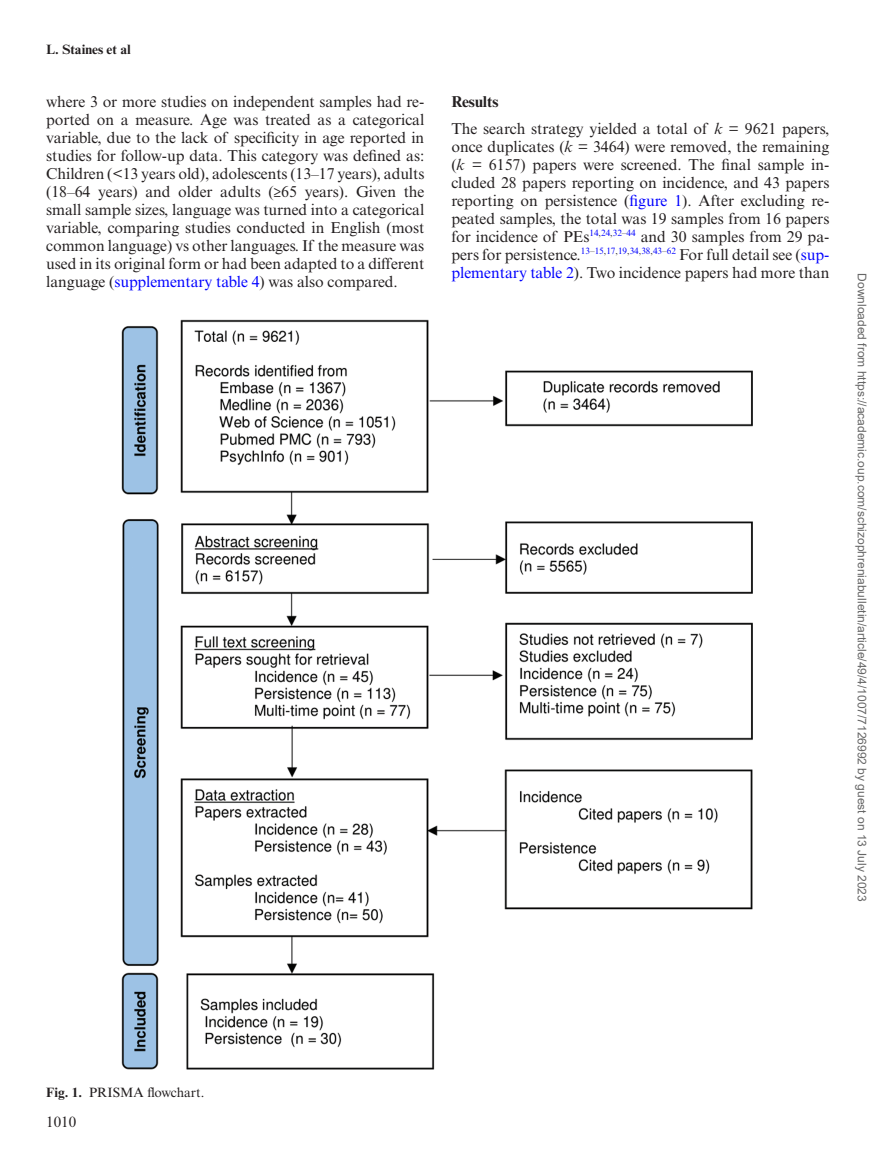
<style>
.page{position:relative;width:891px;height:1175px;background:#fff}
.page>*{position:absolute;margin:0;border:0;box-sizing:border-box;transform-origin:0 0}
.t1{font:15.75px/18px "Times New Roman MT Std";color:#231f20;text-align:justify}
.t2{font:15px "Times New Roman MT Std";color:#231f20}
.t3{font:13.5px "Times New Roman MT Std";color:#231f20}
.t4{font:700 13.5px "Times New Roman MT Std";color:#231f20}
.t5{font:12px "Arial";color:#666}
.s1{color:#00f}
.s2{font-weight:700}
.s3{font-style:italic}
</style>
<div class="page">
<img style="left:122px;top:320px;width:631px;height:750px">
<p class="t4" style="left:46px;top:41px;width:86px">L. Staines et al</p>
<p class="t1" style="left:46px;top:92px;width:380px">where 3 or more studies on independent samples had re&shy;ported on a measure. Age was treated as a categorical variable, due to the lack of specificity in age reported in studies for follow-up data. This category was defined as:<br>Children (&lt;13 years old), adolescents (13–17 years), adults (18–64 years) and older adults (≥65 years). Given the small sample sizes, language was turned into a categorical variable, comparing studies conducted in English (most common language) vs other languages. If the measure was used in its original form or had been adapted to a different language (<span class="s1">supplementary table 4</span>) was also compared.</p>
<p class="t1" style="left:451px;top:88px;width:379px;line-height:27px"><span class="s2">Results<br></span>The search strategy yielded a total of <span class="s3">k</span> = 9621 papers,</p>
<p class="t1" style="left:451px;top:137px;width:380px">once duplicates (<span class="s3">k</span> = 3464) were removed, the remaining (<span class="s3">k</span> = 6157) papers were screened. The final sample in&shy;cluded 28 papers reporting on incidence, and 43 papers reporting on persistence (<span class="s1">figure 1</span>). After excluding re&shy;peated samples, the total was 19 samples from 16 papers for incidence of PEs<sup>14</sup><sup>,</sup><sup>24</sup><sup>,</sup><sup>32</sup><sup>–</sup><sup>44</sup> and 30 samples from 29 pa&shy;pers for persistence.<sup>13</sup><sup>–</sup><sup>15</sup><sup>,</sup><sup>17</sup><sup>,</sup><sup>19</sup><sup>,</sup><sup>34</sup><sup>,</sup><sup>38</sup><sup>,</sup><sup>43</sup><sup>–</sup><sup>62</sup> For full detail see (<span class="s1">sup&shy;plementary table 2</span>). Two incidence papers had more than</p>
<p class="t5" style="left:866px;top:273px;width:630px;rotate:90deg">Downloaded from https://academic.oup.com/schizophreniabulletin/article/49/4/1007/7126992 by guest on 13 July 2023</p>
<p class="t3" style="left:46px;top:1084px;width:160px"><span class="s2">Fig. 1.</span> PRISMA flowchart.</p>
<p class="t2" style="left:46px;top:1113px;width:32px">1010</p>
</div>
